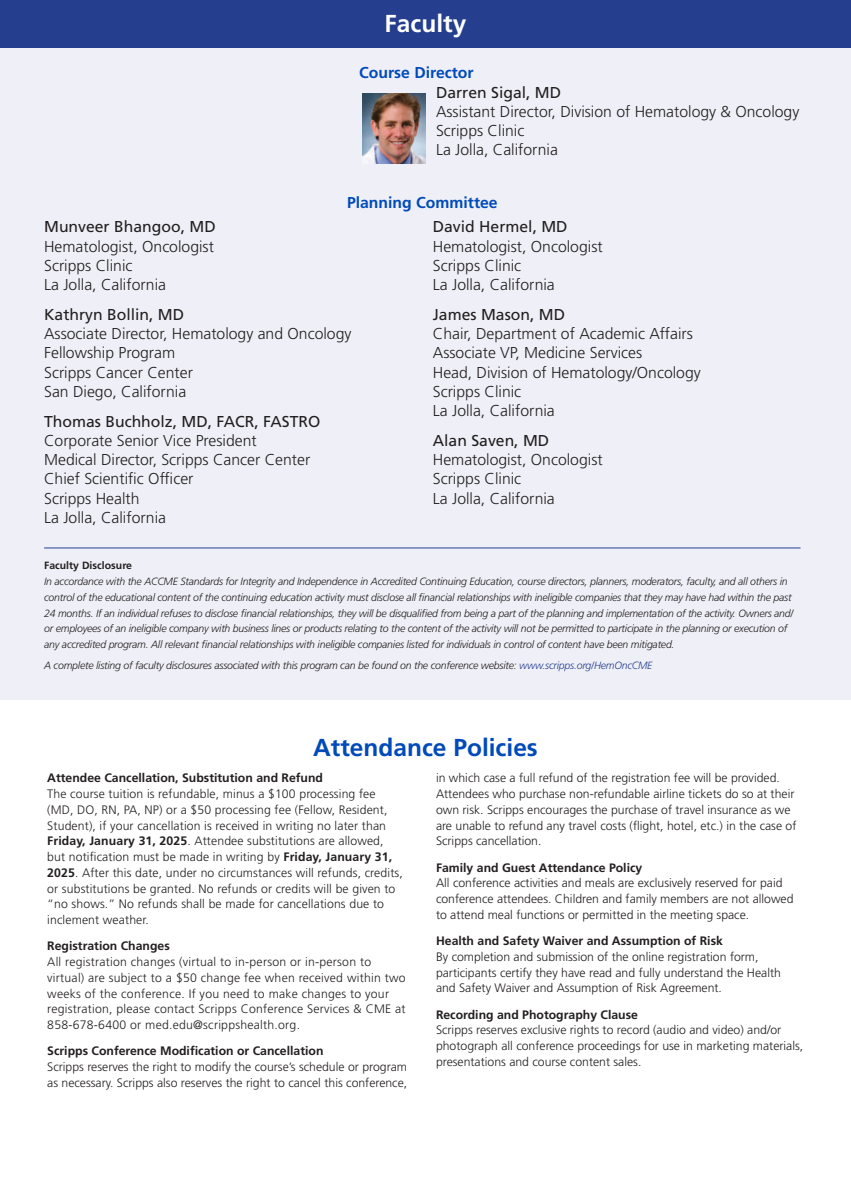
<style>
.page{position:relative;width:851px;height:1197px;background:#fff}
.page>*{position:absolute;margin:0;border:0;box-sizing:border-box;transform-origin:0 0}
.t1{font:700 24.5px "Frutiger LT Std";color:#004aba}
.t2{font:700 24.5px "Frutiger LT Std";color:#fff}
.t3{font:300 15.75px/19.2px "Frutiger LT Std";color:#231f20}
.t4{font:15.75px "Frutiger LT Std";color:#231f20}
.t5{font:700 15.75px "Frutiger LT Std";color:#004aba}
.t6{font:300 12.25px/15.8px "Frutiger LT Std";color:#231f20}
.t7{font:300 12.25px/15.8px "Frutiger LT Std";letter-spacing:.02em;color:#231f20}
.t8{font:700 12.25px "Frutiger LT Std";color:#231f20}
.t9{font:italic 300 10.5px/15.8px "Frutiger LT Std";letter-spacing:-.02em;color:#231f20}
.t10{font:700 10.5px "Frutiger LT Std";color:#231f20}
.s1{color:#253f8e}
.s2{font-weight:700}
</style>
<div class="page">
<div style="left:0;top:0;width:850px;height:699px;background:#eff0f7"></div>
<hr style="left:44px;top:548px;width:756px;height:1px;background:#253f8e">
<img style="left:362px;top:94px;width:63px;height:70px">
<div style="left:0;top:0;width:850px;height:47px;background:#253f8e"></div>
<h1 class="t2" style="left:384px;top:9px;width:83px">Faculty</h1>
<p class="t5" style="left:359px;top:64px;width:116px">Course Director</p>
<p class="t4" style="left:436px;top:83px;width:127px">Darren Sigal, MD</p>
<p class="t3" style="left:436px;top:102px;width:365px">Assistant Director, Division of Hematology &amp; Oncology<br>Scripps Clinic<br>La Jolla, California</p>
<p class="t5" style="left:347px;top:193px;width:152px">Planning Committee</p>
<p class="t4" style="left:44px;top:218px;width:173px">Munveer Bhangoo, MD</p>
<p class="t3" style="left:44px;top:237px;width:171px">Hematologist, Oncologist<br>Scripps Clinic<br>La Jolla, California</p>
<p class="t4" style="left:44px;top:305px;width:142px">Kathryn Bollin, MD</p>
<p class="t3" style="left:44px;top:324px;width:309px">Associate Director, Hematology and Oncology<br>Fellowship Program<br>Scripps Cancer Center<br>San Diego, California</p>
<p class="t4" style="left:44px;top:412px;width:278px">Thomas Buchholz, MD, FACR, FASTRO</p>
<p class="t3" style="left:44px;top:431px;width:268px">Corporate Senior Vice President<br>Medical Director, Scripps Cancer Center<br>Chief Scientific Officer<br>Scripps Health<br>La Jolla, California</p>
<p class="t4" style="left:433px;top:218px;width:136px">David Hermel, MD</p>
<p class="t3" style="left:433px;top:237px;width:171px">Hematologist, Oncologist<br>Scripps Clinic<br>La Jolla, California</p>
<p class="t4" style="left:433px;top:305px;width:134px">James Mason, MD</p>
<p class="t3" style="left:433px;top:324px;width:269px">Chair, Department of Academic Affairs<br>Associate VP, Medicine Services<br>Head, Division of Hematology/Oncology<br>Scripps Clinic<br>La Jolla, California</p>
<p class="t4" style="left:433px;top:431px;width:118px">Alan Saven, MD</p>
<p class="t3" style="left:433px;top:450px;width:171px">Hematologist, Oncologist<br>Scripps Clinic<br>La Jolla, California</p>
<p class="t10" style="left:44px;top:560px;width:89px">Faculty Disclosure</p>
<p class="t9" style="left:44px;top:574px;width:750px">In accordance with the ACCME Standards for Integrity and Independence in Accredited Continuing Education, course directors, planners, moderators, faculty, and all others in control of the educational content of the continuing education activity must disclose all financial relationships with ineligible companies that they may have had within the past 24 months. If an individual refuses to disclose financial relationships, they will be disqualified from being a part of the planning and implementation of the activity. Owners and/ or employees of an ineligible company with business lines or products relating to the content of the activity will not be permitted to participate in the planning or execution of any accredited program. All relevant financial relationships with ineligible companies listed for individuals in control of content have been mitigated.</p>
<p class="t9" style="left:44px;top:658px;width:609px">A complete listing of faculty disclosures associated with this program can be found on the conference website: <span class="s1">www.scripps.org/HemOncCME</span></p>
<h1 class="t1" style="left:313px;top:733px;width:226px">Attendance Policies</h1>
<p class="t8" style="left:47px;top:771px;width:277px">Attendee Cancellation, Substitution and Refund</p>
<p class="t6" style="left:47px;top:786px;width:357px">The course tuition is refundable, minus a $100 processing fee (MD, DO, RN, PA, NP) or a $50 processing fee (Fellow, Resident, Student), if your cancellation is received in writing no later than <span class="s2">Friday, January 31, 2025</span>. Attendee substitutions are allowed, but notification must be made in writing by <span class="s2">Friday, January 31, 2025</span>. After this date, under no circumstances will refunds, credits, or substitutions be granted. No refunds or credits will be given to “no shows.” No refunds shall be made for cancellations due to inclement weather.</p>
<p class="t8" style="left:47px;top:939px;width:124px">Registration Changes</p>
<p class="t7" style="left:47px;top:954px;width:360px">All registration changes (virtual to in-person or in-person to virtual) are subject to a $50 change fee when received within two weeks of the conference. If you need to make changes to your registration, please contact Scripps Conference Services &amp; CME at 858-678-6400 or med.edu@scrippshealth.org.</p>
<p class="t8" style="left:47px;top:1044px;width:278px">Scripps Conference Modification or Cancellation</p>
<p class="t6" style="left:47px;top:1059px;width:361px">Scripps reserves the right to modify the course’s schedule or program as necessary. Scripps also reserves the right to cancel this conference,</p>
<p class="t6" style="left:436px;top:770px;width:362px">in which case a full refund of the registration fee will be provided.<br>Attendees who purchase non-refundable airline tickets do so at their own risk. Scripps encourages the purchase of travel insurance as we are unable to refund any travel costs (flight, hotel, etc.) in the case of Scripps cancellation.</p>
<p class="t8" style="left:436px;top:860px;width:208px">Family and Guest Attendance Policy</p>
<p class="t6" style="left:436px;top:875px;width:359px">All conference activities and meals are exclusively reserved for paid conference attendees. Children and family members are not allowed to attend meal functions or permitted in the meeting space.</p>
<p class="t8" style="left:436px;top:934px;width:288px">Health and Safety Waiver and Assumption of Risk</p>
<p class="t6" style="left:436px;top:949px;width:346px">By completion and submission of the online registration form, participants certify they have read and fully understand the Health and Safety Waiver and Assumption of Risk Agreement.</p>
<p class="t8" style="left:436px;top:1007px;width:203px">Recording and Photography Clause</p>
<p class="t6" style="left:436px;top:1022px;width:369px">Scripps reserves exclusive rights to record (audio and video) and/or photograph all conference proceedings for use in marketing materials, presentations and course content sales.</p>
</div>
